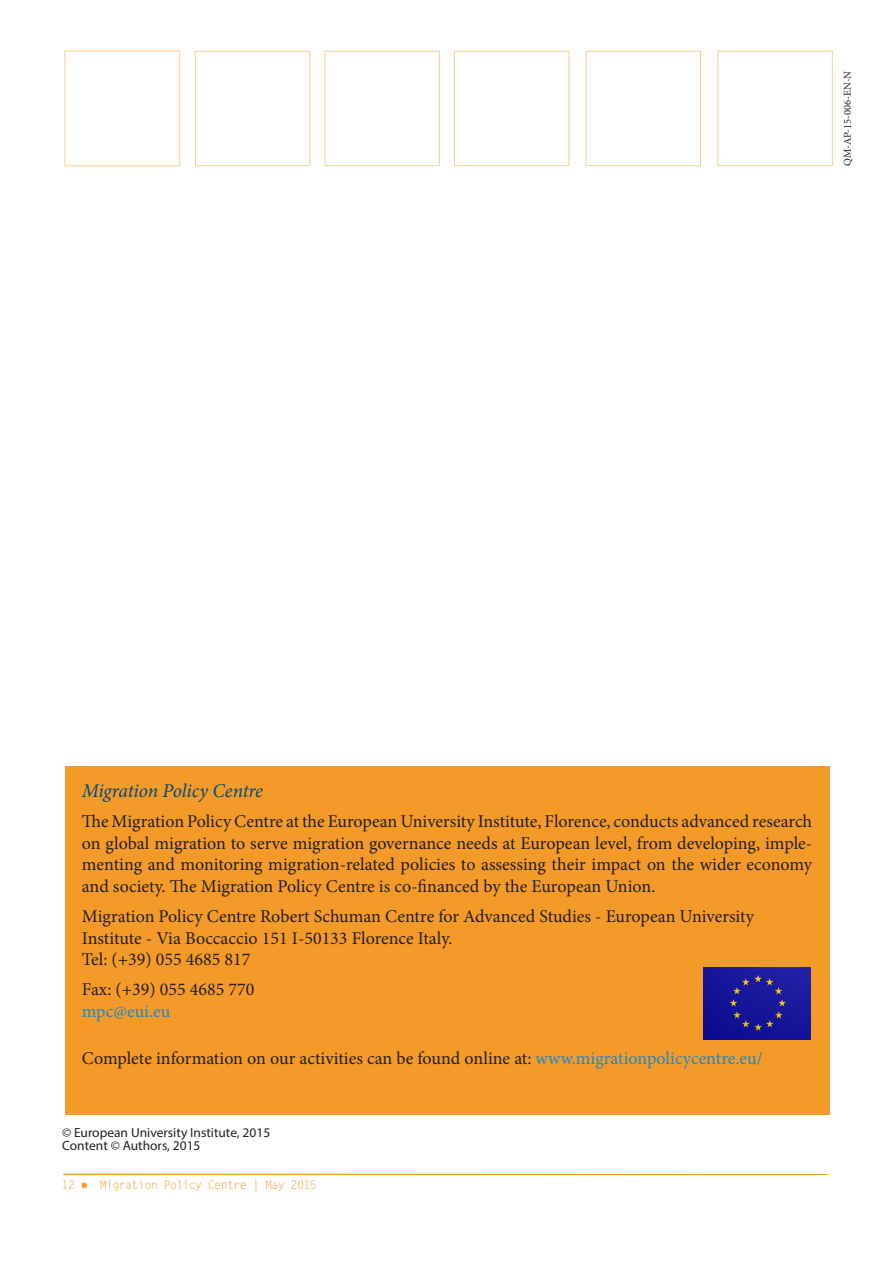
<style>
.page{position:relative;width:893px;height:1263px;background:#fff}
.page>*{position:absolute;margin:0;border:0;box-sizing:border-box;transform-origin:0 0}
.Box_Titile{font:italic 19.5px "Minion Pro";letter-spacing:-.01em;color:#00497b}
.box_body{font:18px/21.6px "Minion Pro";color:#231f20;text-align:justify}
.body_text{font:18px "Minion Pro";color:#231f20}
.body_text-2{font:18px "Minion Pro";color:#1d89c8}
.t1{font:13.35px "Myriad Pro";color:#231f20}
.t2{font:13.2px "Myriad Pro";color:#231f20}
.t3{font:12px "Letter Gothic Std";letter-spacing:-.07em;color:#f49a28}
.t4{font:10.5px "Minion Pro";color:#231f20}
.s1{color:#1d89c8}
.s2{font-size:13.2px}
</style>
<div class="page">
<hr style="left:63px;top:1174px;width:765px;height:1px;background:#f49a28">
<div style="left:65px;top:766px;width:764px;height:348px;background:#f49a28"></div>
<img style="left:704px;top:967px;width:106px;height:73px">
<p class="t4" style="left:840px;top:166px;width:97px;rotate:-90deg">QM-AP-15-006-EN-N</p>
<p class="Box_Titile" style="left:82px;top:777px;width:183px">Migration Policy Centre</p>
<p class="box_body" style="left:82px;top:810px;width:732px">The Migration Policy Centre at the European University Institute, Florence, conducts advanced research on global migration to serve migration governance needs at European level, from developing, imple&shy;menting and monitoring migration-related policies to assessing their impact on the wider economy and society. The Migration Policy Centre is co-financed by the European Union.</p>
<p class="box_body" style="left:82px;top:905px;width:674px;text-align:left">Migration Policy Centre Robert Schuman Centre for Advanced Studies - European University<br>Institute - Via Boccaccio 151 I-50133 Florence Italy.<br>Tel: (+39) 055 4685 817</p>
<p class="box_body" style="left:82px;top:979px;width:174px">Fax: (+39) 055 4685 770</p>
<p class="body_text-2" style="left:82px;top:999px;width:90px">mpc@eui.eu</p>
<p class="body_text" style="left:82px;top:1046px;width:682px">Complete information on our activities can be found online at: <span class="s1">www.migrationpolicycentre.eu/</span></p>
<p class="t2" style="left:62px;top:1124px;width:210px">© European University Institute, 2015</p>
<p class="t1" style="left:62px;top:1137px;width:140px">Content <span class="s2">©</span> Authors, 2015</p>
<p class="t3" style="left:62px;top:1178px;width:257px">12 ■ Migration Policy Centre | May 2015</p>
</div>
